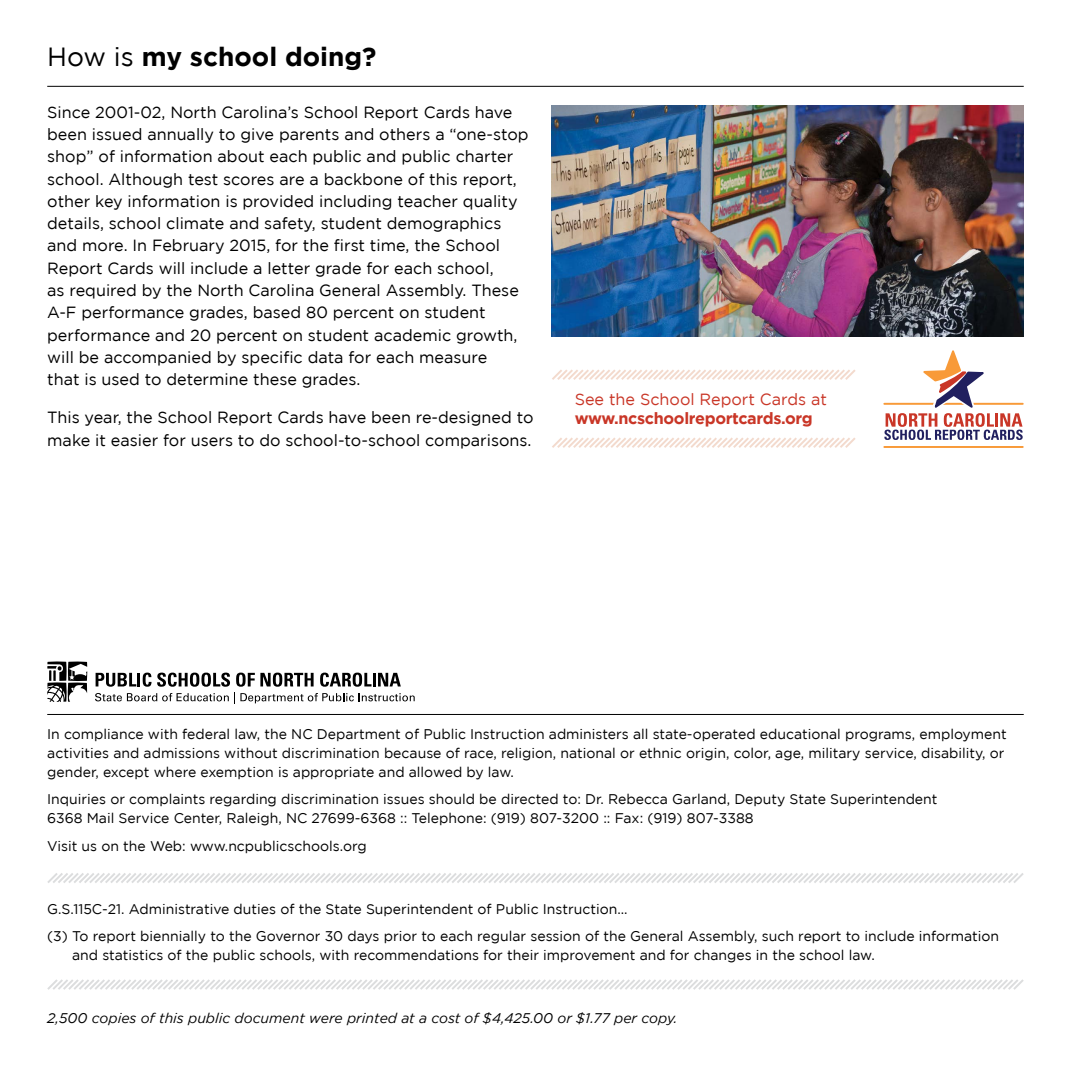
<style>
.page{position:relative;width:1071px;height:1071px;background:#fff}
.page>*{position:absolute;margin:0;border:0;box-sizing:border-box;transform-origin:0 0}
.t1{font:700 26.25px "Gotham";color:#000}
.t2{font:16.1px/22.2px "Gotham";color:#000}
.t3{font:700 16.1px "Gotham";letter-spacing:-.02em;color:#c93627}
.t4{font:16.1px "Gotham";color:#c93627}
.t5{font:14px/19.2px "Gotham";color:#000}
.t6{font:italic 14px "Gotham";color:#000}
.s1{font-weight:400}
</style>
<div class="page">
<svg style="left:47px;top:661px;width:40px;height:41px"></svg>
<svg style="left:96px;top:673px;width:134px;height:14px"></svg>
<svg style="left:236px;top:673px;width:78px;height:14px"></svg>
<svg style="left:320px;top:673px;width:81px;height:14px"></svg>
<svg style="left:95px;top:693px;width:320px;height:11px"></svg>
<hr style="left:47px;top:714px;width:977px;height:1px;background:#000">
<svg style="left:47px;top:873px;width:977px;height:10px"></svg>
<svg style="left:47px;top:979px;width:977px;height:11px"></svg>
<hr style="left:884px;top:446px;width:139px;height:2px;background:#f89a38">
<svg style="left:884px;top:350px;width:139px;height:90px"></svg>
<img style="left:552px;top:106px;width:472px;height:230px">
<hr style="left:47px;top:86px;width:977px;height:1px;background:#000">
<svg style="left:552px;top:437px;width:304px;height:11px"></svg>
<svg style="left:552px;top:369px;width:304px;height:11px"></svg>
<h1 class="t1" style="left:47px;top:42px;width:331px"><span class="s1">How is</span> my school doing?</h1>
<p class="t2" style="left:47px;top:101px;width:483px">Since 2001-02, North Carolina’s School Report Cards have been issued annually to give parents and others a “one-stop shop” of information about each public and public charter school. Although test scores are a backbone of this report, other key information is provided including teacher quality details, school climate and safety, student demographics and more. In February 2015, for the first time, the School Report Cards will include a letter grade for each school,<br>as required by the North Carolina General Assembly. These A-F performance grades, based 80 percent on student performance and 20 percent on student academic growth, will be accompanied by specific data for each measure<br>that is used to determine these grades.</p>
<p class="t2" style="left:47px;top:406px;width:488px">This year, the School Report Cards have been re-designed to make it easier for users to do school-to-school comparisons.</p>
<p class="t4" style="left:575px;top:390px;width:254px">See the School Report Cards at</p>
<p class="t3" style="left:575px;top:409px;width:240px">www.ncschoolreportcards.org</p>
<p class="t5" style="left:47px;top:724px;width:961px">In compliance with federal law, the NC Department of Public Instruction administers all state-operated educational programs, employment activities and admissions without discrimination because of race, religion, national or ethnic origin, color, age, military service, disability, or gender, except where exemption is appropriate and allowed by law.</p>
<p class="t5" style="left:47px;top:789px;width:892px">Inquiries or complaints regarding discrimination issues should be directed to: Dr. Rebecca Garland, Deputy State Superintendent<br>6368 Mail Service Center, Raleigh, NC 27699-6368 :: Telephone: (919) 807-3200 :: Fax: (919) 807-3388</p>
<p class="t5" style="left:47px;top:836px;width:321px">Visit us on the Web: www.ncpublicschools.org</p>
<p class="t5" style="left:47px;top:895px;width:954px;line-height:27.1px">G.S.115C-21. Administrative duties of the State Superintendent of Public Instruction...<br>(3) To report biennially to the Governor 30 days prior to each regular session of the General Assembly, such report to include information</p>
<p class="t5" style="left:72px;top:945px;width:804px">and statistics of the public schools, with recommendations for their improvement and for changes in the school law.</p>
<p class="t6" style="left:47px;top:1010px;width:632px">2,500 copies of this public document were printed at a cost of $4,425.00 or $1.77 per copy.</p>
</div>
